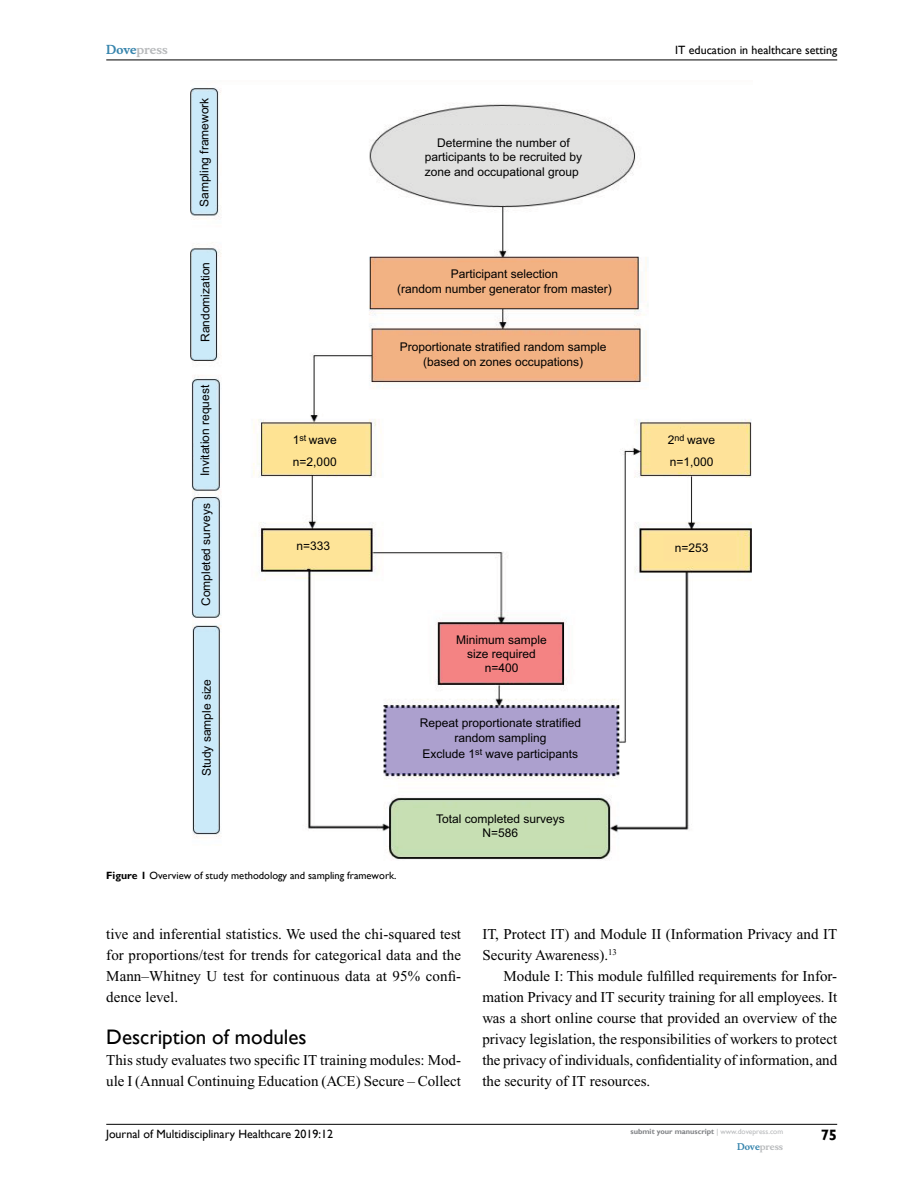
<style>
.page{position:relative;width:918px;height:1188px;background:#fff}
.page>*{position:absolute;margin:0;border:0;box-sizing:border-box;transform-origin:0 0}
.t1{font:21px "Gill Sans";color:#000}
.t2{font:15px/21px "Times New Roman";color:#000;text-align:justify}
.t3{font:700 15px "Gill Sans";color:#000}
.t4{font:12px/14.4px "Arial";color:#000;text-align:center}
.t5{font:12px "Gill Sans";color:#000}
.t6{font:700 12px "Musee";color:#b8babc}
.t7{font:10.5px "Gill Sans";color:#000}
.t8{font:700 9px "Musee";color:#b8babc}
.t9{font:700 7.5px "Gill Sans";color:#808285}
.s1{color:#3785ad}
.s2{font-weight:700}
.s3{font-weight:400;color:#b8babc}
</style>
<div class="page">
<hr style="left:106px;top:1124px;width:731px;height:1px;background:#000">
<hr style="left:106px;top:60px;width:731px;height:1px;background:#000">
<img style="left:191px;top:87px;width:561px;height:773px">
<p class="t6" style="left:106px;top:43px;width:63px"><span class="s1">Dove</span>press</p>
<p class="t4" style="left:197px;top:207px;width:111px;rotate:-90deg">Sampling framework</p>
<p class="t4" style="left:198px;top:342px;width:82px;rotate:-90deg">Randomization</p>
<p class="t4" style="left:198px;top:476px;width:93px;rotate:-90deg">Invitation request</p>
<p class="t4" style="left:199px;top:606px;width:104px;rotate:-90deg">Completed surveys</p>
<p class="t4" style="left:199px;top:776px;width:99px;rotate:-90deg">Study sample size</p>
<p class="t4" style="left:425px;top:135px;width:159px">Determine the number of participants to be recruited by zone and occupational group</p>
<p class="t4" style="left:397px;top:267px;width:216px">Participant selection<br>(random number generator from master)</p>
<p class="t4" style="left:400px;top:340px;width:208px">Proportionate stratified random sample (based on zones occupations)</p>
<p class="t5" style="left:675px;top:43px;width:163px">IT education in healthcare setting</p>
<p class="t4" style="left:293px;top:432px;width:46px">1<sup>st</sup> wave</p>
<p class="t4" style="left:668px;top:432px;width:49px">2<sup>nd</sup> wave</p>
<p class="t4" style="left:293px;top:455px;width:45px">n=2,000</p>
<p class="t4" style="left:670px;top:455px;width:45px">n=1,000</p>
<p class="t4" style="left:296px;top:539px;width:35px">n=333</p>
<p class="t4" style="left:456px;top:632px;width:92px">Minimum sample size required n=400</p>
<p class="t4" style="left:420px;top:716px;width:163px">Repeat proportionate stratified random sampling</p>
<p class="t4" style="left:423px;top:747px;width:157px">Exclude 1<sup>st</sup> wave participants</p>
<p class="t4" style="left:436px;top:811px;width:130px">Total completed surveys<br>N=586</p>
<p class="t4" style="left:675px;top:540px;width:35px">n=253</p>
<p class="t7" style="left:106px;top:870px;width:292px"><span class="s2">Figure 1</span> Overview of study methodology and sampling framework.</p>
<p class="t2" style="left:106px;top:923px;width:356px">tive and inferential statistics. We used the chi-squared test for proportions/test for trends for categorical data and the Mann–Whitney U test for continuous data at 95% confi&shy;dence level.</p>
<h1 class="t1" style="left:106px;top:1024px;width:202px">Description of modules</h1>
<p class="t2" style="left:106px;top:1049px;width:356px">This study evaluates two specific IT training modules: Mod&shy;ule I (Annual Continuing Education (ACE) Secure – Collect</p>
<p class="t2" style="left:482px;top:923px;width:356px">IT, Protect IT) and Module II (Information Privacy and IT<br>Security Awareness).<sup>13</sup></p>
<p class="t2" style="left:482px;top:965px;width:356px;text-indent:21px">Module I: This module fulfilled requirements for Infor&shy;mation Privacy and IT security training for all employees. It was a short online course that provided an overview of the privacy legislation, the responsibilities of workers to protect the privacy of individuals, confidentiality of information, and the security of IT resources.</p>
<p class="t5" style="left:106px;top:1127px;width:228px">Journal of Multidisciplinary Healthcare 2019:12</p>
<p class="t9" style="left:631px;top:1127px;width:154px">submit your manuscript <span class="s3">| www.dovepress.com</span></p>
<p class="t8" style="left:737px;top:1141px;width:48px"><span class="s1">Dove</span>press</p>
<p class="t3" style="left:821px;top:1126px;width:18px">75</p>
</div>
